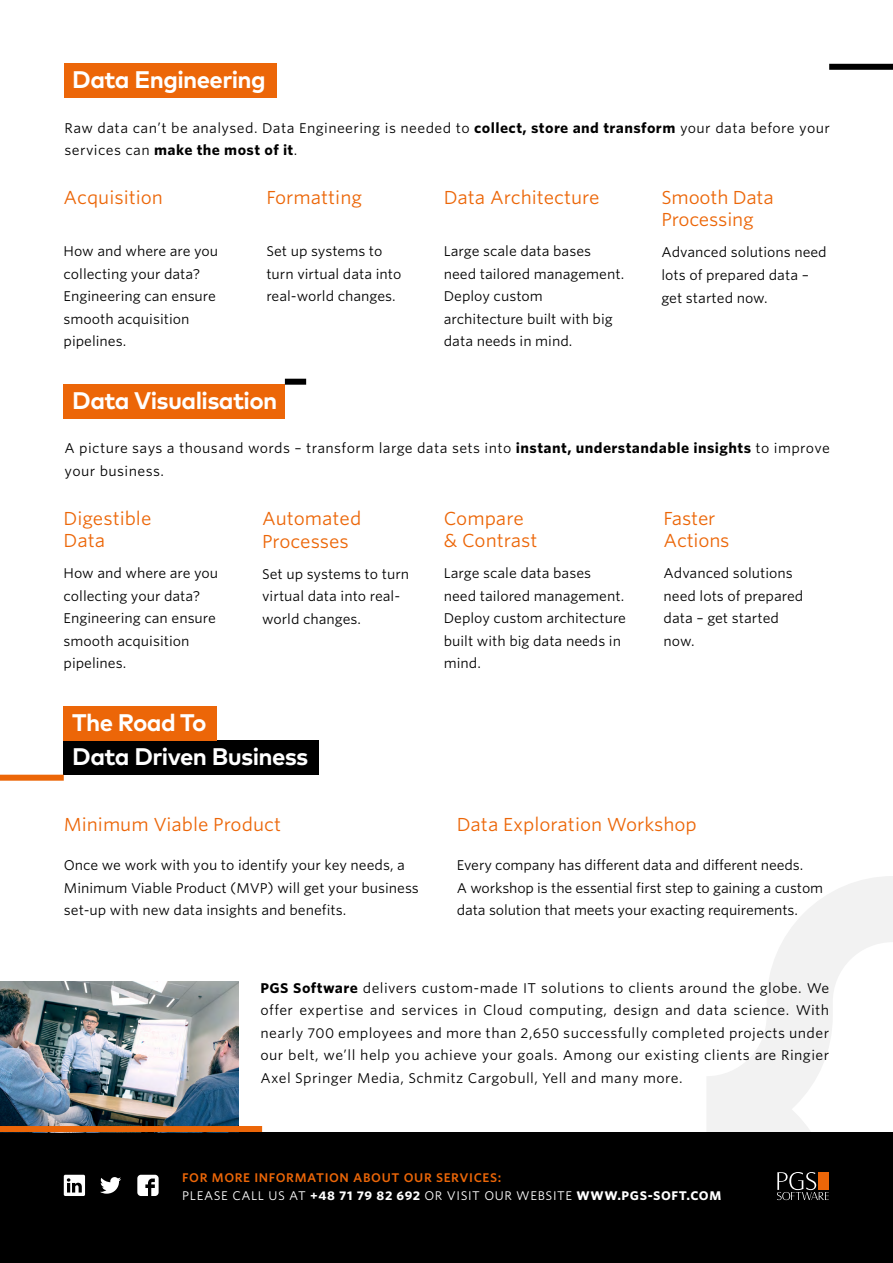
<style>
.page{position:relative;width:893px;height:1263px;background:#fff}
.page>*{position:absolute;margin:0;border:0;box-sizing:border-box;transform-origin:0 0}
.t1{font:700 24px "Mark Pro";letter-spacing:-.025em;color:#fff}
.t2{font:18px/22.5px "Whitney S Sm";color:#ec6608}
.t3{font:13.5px/22.5px "Whitney S Sm";color:#000}
.t4{font:13.5px/22.5px "Whitney S Sm";letter-spacing:.03em;color:#000}
.t5{font:600 12px/18px "Whitney S Sm";letter-spacing:.05em;color:#ec6608}
.s1{font-weight:700}
.s2{font-weight:400;color:#fff}
.s3{font-weight:700;color:#fff}
</style>
<div class="page">
<svg style="left:707px;top:876px;width:186px;height:256px"></svg>
<div style="left:0;top:1132px;width:893px;height:131px;background:#000"></div>
<svg style="left:777px;top:1172px;width:52px;height:28px"></svg>
<svg style="left:100px;top:1177px;width:21px;height:17px"></svg>
<svg style="left:64px;top:1175px;width:21px;height:21px"></svg>
<svg style="left:137px;top:1175px;width:22px;height:21px"></svg>
<div style="left:64px;top:64px;width:212px;height:34px;background:#ec6608"></div>
<div style="left:64px;top:385px;width:221px;height:34px;background:#ec6608"></div>
<div style="left:64px;top:741px;width:255px;height:34px;background:#000"></div>
<div style="left:64px;top:707px;width:153px;height:34px;background:#ec6608"></div>
<div style="left:0;top:775px;width:64px;height:6px;background:#ec6608"></div>
<div style="left:285px;top:379px;width:21px;height:6px;background:#000"></div>
<div style="left:829px;top:64px;width:64px;height:6px;background:#000"></div>
<img style="left:0;top:982px;width:238px;height:144px">
<div style="left:0;top:1126px;width:262px;height:6px;background:#ec6608"></div>
<h1 class="t1" style="left:72px;top:61px;width:195px">Data Engineering</h1>
<p class="t4" style="left:65px;top:116px;width:767px">Raw data can’t be analysed. Data Engineering is needed to <span class="s1">collect, store and transform</span> your data before your services can <span class="s1">make the most of it</span>.</p>
<h2 class="t2" style="left:64px;top:186px;width:101px">Acquisition</h2>
<p class="t3" style="left:64px;top:240px;width:156px">How and where are you collecting your data?<br>Engineering can ensure smooth acquisition pipelines.</p>
<h2 class="t2" style="left:444px;top:186px;width:157px">Data Architecture</h2>
<h2 class="t2" style="left:661px;top:186px;width:114px">Smooth Data<br>Processing</h2>
<p class="t3" style="left:661px;top:241px;width:167px">Advanced solutions need lots of prepared data – get started now.</p>
<h2 class="t2" style="left:266px;top:186px;width:97px">Formatting</h2>
<p class="t3" style="left:266px;top:240px;width:137px">Set up systems to turn virtual data into real-world changes.</p>
<p class="t3" style="left:444px;top:240px;width:182px">Large scale data bases need tailored management.<br>Deploy custom architecture built with big data needs in mind.</p>
<h1 class="t1" style="left:72px;top:382px;width:207px">Data Visualisation</h1>
<p class="t4" style="left:65px;top:437px;width:767px">A picture says a thousand words – transform large data sets into <span class="s1">instant, understandable insights</span> to improve your business.</p>
<h2 class="t2" style="left:64px;top:507px;width:89px">Digestible<br>Data</h2>
<p class="t3" style="left:64px;top:562px;width:156px">How and where are you collecting your data?<br>Engineering can ensure smooth acquisition pipelines.</p>
<h2 class="t2" style="left:262px;top:507px;width:101px">Automated<br>Processes</h2>
<p class="t3" style="left:262px;top:562px;width:149px">Set up systems to turn virtual data into real&shy;world changes.</p>
<h2 class="t2" style="left:444px;top:507px;width:95px">Compare &amp; Contrast</h2>
<p class="t3" style="left:444px;top:562px;width:184px">Large scale data bases need tailored management.<br>Deploy custom architecture built with big data needs in mind.</p>
<h2 class="t2" style="left:664px;top:507px;width:67px">Faster<br>Actions</h2>
<p class="t3" style="left:664px;top:562px;width:141px">Advanced solutions need lots of prepared data – get started now.</p>
<h1 class="t1" style="left:72px;top:704px;width:136px">The Road To</h1>
<h1 class="t1" style="left:72px;top:738px;width:238px">Data Driven Business</h1>
<h2 class="t2" style="left:64px;top:812px;width:219px">Minimum Viable Product</h2>
<p class="t3" style="left:64px;top:854px;width:356px">Once we work with you to identify your key needs, a<br>Minimum Viable Product (MVP) will get your business set-up with new data insights and benefits.</p>
<h2 class="t2" style="left:457px;top:812px;width:242px">Data Exploration Workshop</h2>
<p class="t3" style="left:457px;top:854px;width:368px">Every company has different data and different needs.<br>A workshop is the essential first step to gaining a custom data solution that meets your exacting requirements.</p>
<p class="t3" style="left:260px;top:976px;width:570px;text-align:justify"><span class="s1">PGS Software</span> delivers custom-made IT solutions to clients around the globe. We offer expertise and services in Cloud computing, design and data science. With nearly 700 employees and more than 2,650 successfully completed projects under our belt, we’ll help you achieve your goals. Among our existing clients are Ringier Axel Springer Media, Schmitz Cargobull, Yell and many more.</p>
<p class="t5" style="left:182px;top:1168px;width:541px">FOR MORE INFORMATION ABOUT OUR SERVICES:<br><span class="s2">PLEASE CALL US AT</span> <span class="s3">+48 71 79 82 692</span> <span class="s2">OR VISIT OUR WEBSITE</span> <span class="s3">WWW.PGS-SOFT.COM</span></p>
</div>
